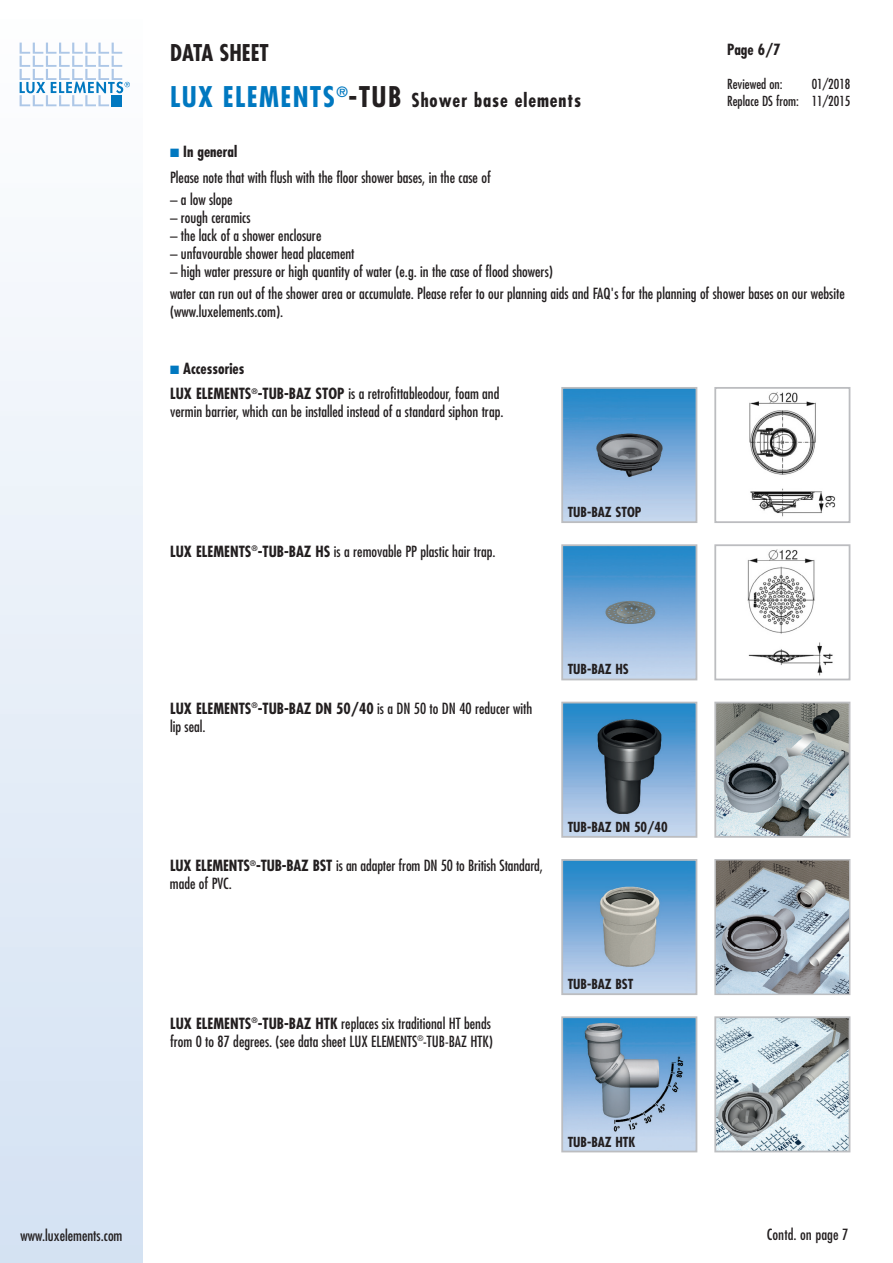
<style>
.page{position:relative;width:893px;height:1263px;background:#fff}
.page>*{position:absolute;margin:0;border:0;box-sizing:border-box;transform-origin:0 0}
.t1{font:700 condensed 22.5px "Futura";color:#231f20}
.t2{font:700 condensed 18.75px "Futura";letter-spacing:.05em;color:#231f20}
.t3{font:condensed 15px/18px "Futura";color:#231f20}
.t4{font:700 condensed 15px "Futura";color:#231f20}
.t5{font:500 condensed 15px "Futura";color:#231f20}
.t6{font:700 condensed 13.5px "Futura";color:#231f20}
.t7{font:condensed 13.5px/17.2px "Futura";color:#231f20;text-align:right}
.s1{font-size:27.75px;color:#0078c0}
.s2{font-size:27.75px}
.s3{color:#0078c0}
.s4{font-weight:700}
</style>
<div class="page">
<div style="left:0;top:0;width:142px;height:1263px;background:linear-gradient(to bottom,#fefefe,#d4e1f3)"></div>
<svg style="left:20px;top:43px;width:110px;height:63px"></svg>
<img style="left:749px;top:392px;width:87px;height:125px">
<div style="left:714px;top:387px;width:136px;height:136px;border:2px solid #bcbdc0"></div>
<img style="left:747px;top:549px;width:86px;height:127px">
<div style="left:714px;top:544px;width:136px;height:136px;border:2px solid #bcbdc0"></div>
<img style="left:717px;top:705px;width:130px;height:130px">
<div style="left:714px;top:702px;width:136px;height:136px;border:2px solid #bcbdc0"></div>
<img style="left:717px;top:1019px;width:130px;height:130px">
<div style="left:714px;top:1016px;width:136px;height:136px;border:2px solid #bcbdc0"></div>
<img style="left:564px;top:390px;width:130px;height:130px">
<div style="left:561px;top:387px;width:136px;height:136px;border:2px solid #bcbdc0"></div>
<img style="left:564px;top:547px;width:130px;height:130px">
<div style="left:561px;top:544px;width:136px;height:136px;border:2px solid #bcbdc0"></div>
<img style="left:564px;top:705px;width:130px;height:130px">
<div style="left:561px;top:702px;width:136px;height:136px;border:2px solid #bcbdc0"></div>
<img style="left:564px;top:1019px;width:130px;height:130px">
<div style="left:561px;top:1016px;width:136px;height:136px;border:2px solid #bcbdc0"></div>
<img style="left:564px;top:862px;width:130px;height:130px">
<div style="left:561px;top:859px;width:136px;height:136px;border:2px solid #bcbdc0"></div>
<img style="left:717px;top:862px;width:130px;height:130px">
<div style="left:714px;top:859px;width:136px;height:136px;border:2px solid #bcbdc0"></div>
<h1 class="t1" style="left:170px;top:42px;width:100px">DATA SHEET</h1>
<p class="t4" style="left:727px;top:43px;width:55px">Page 6/7</p>
<p class="t7" style="left:727px;top:76px;width:57px">Reviewed on:</p>
<p class="t7" style="left:727px;top:76px;width:125px">01/2018<br>Replace DS from: 11/2015</p>
<p class="t2" style="left:170px;top:92px;width:413px"><span class="s1">LUX ELEMENTS</span><sup>®</sup><span class="s2">-TUB</span> Shower base elements</p>
<p class="t4" style="left:170px;top:145px;width:69px"><span class="s3">■</span> In general</p>
<p class="t3" style="left:170px;top:169px;width:322px">Please note that with flush with the floor shower bases, in the case of</p>
<p class="t3" style="left:170px;top:191px;width:64px">– a low slope</p>
<p class="t3" style="left:170px;top:209px;width:82px">– rough ceramics</p>
<p class="t3" style="left:170px;top:227px;width:153px">– the lack of a shower enclosure</p>
<p class="t3" style="left:170px;top:245px;width:186px">– unfavourable shower head placement</p>
<p class="t3" style="left:170px;top:261px;width:676px;line-height:22.2px">– high water pressure or high quantity of water (e.g. in the case of flood showers)<br>water can run out of the shower area or accumulate. Please refer to our planning aids and FAQ's for the planning of shower bases on our website</p>
<p class="t3" style="left:170px;top:303px;width:115px">(www.luxelements.com).</p>
<p class="t4" style="left:170px;top:361px;width:76px"><span class="s3">■</span> Accessories</p>
<p class="t3" style="left:170px;top:386px;width:335px"><span class="s4">LUX ELEMENTS</span><sup>®</sup><span class="s4">-TUB-BAZ STOP</span> is a retrofittableodour, foam and vermin barrier, which can be installed instead of a standard siphon trap.</p>
<p class="t3" style="left:170px;top:543px;width:327px"><span class="s4">LUX ELEMENTS</span><sup>®</sup><span class="s4">-TUB-BAZ HS</span> is a removable PP plastic hair trap.</p>
<p class="t6" style="left:568px;top:506px;width:75px">TUB-BAZ STOP</p>
<p class="t3" style="left:170px;top:700px;width:364px"><span class="s4">LUX ELEMENTS</span><sup>®</sup><span class="s4">-TUB-BAZ DN 50/40</span> is a DN 50 to DN 40 reducer with lip seal.</p>
<p class="t6" style="left:568px;top:663px;width:63px">TUB-BAZ HS</p>
<p class="t3" style="left:170px;top:858px;width:374px"><span class="s4">LUX ELEMENTS</span><sup>®</sup><span class="s4">-TUB-BAZ BST</span> is an adapter from DN 50 to British Standard, made of PVC.</p>
<p class="t6" style="left:568px;top:821px;width:102px">TUB-BAZ DN 50/40</p>
<p class="t3" style="left:170px;top:1015px;width:324px"><span class="s4">LUX ELEMENTS</span><sup>®</sup><span class="s4">-TUB-BAZ HTK</span> replaces six traditional HT bends from 0 to 87 degrees. (see data sheet LUX ELEMENTS<sup>®</sup>-TUB-BAZ HTK)</p>
<p class="t6" style="left:568px;top:978px;width:67px">TUB-BAZ BST</p>
<p class="t6" style="left:568px;top:1136px;width:69px">TUB-BAZ HTK</p>
<p class="t3" style="left:21px;top:1227px;width:103px">www.luxelements.com</p>
<p class="t5" style="left:767px;top:1226px;width:83px">Contd. on page 7</p>
</div>
